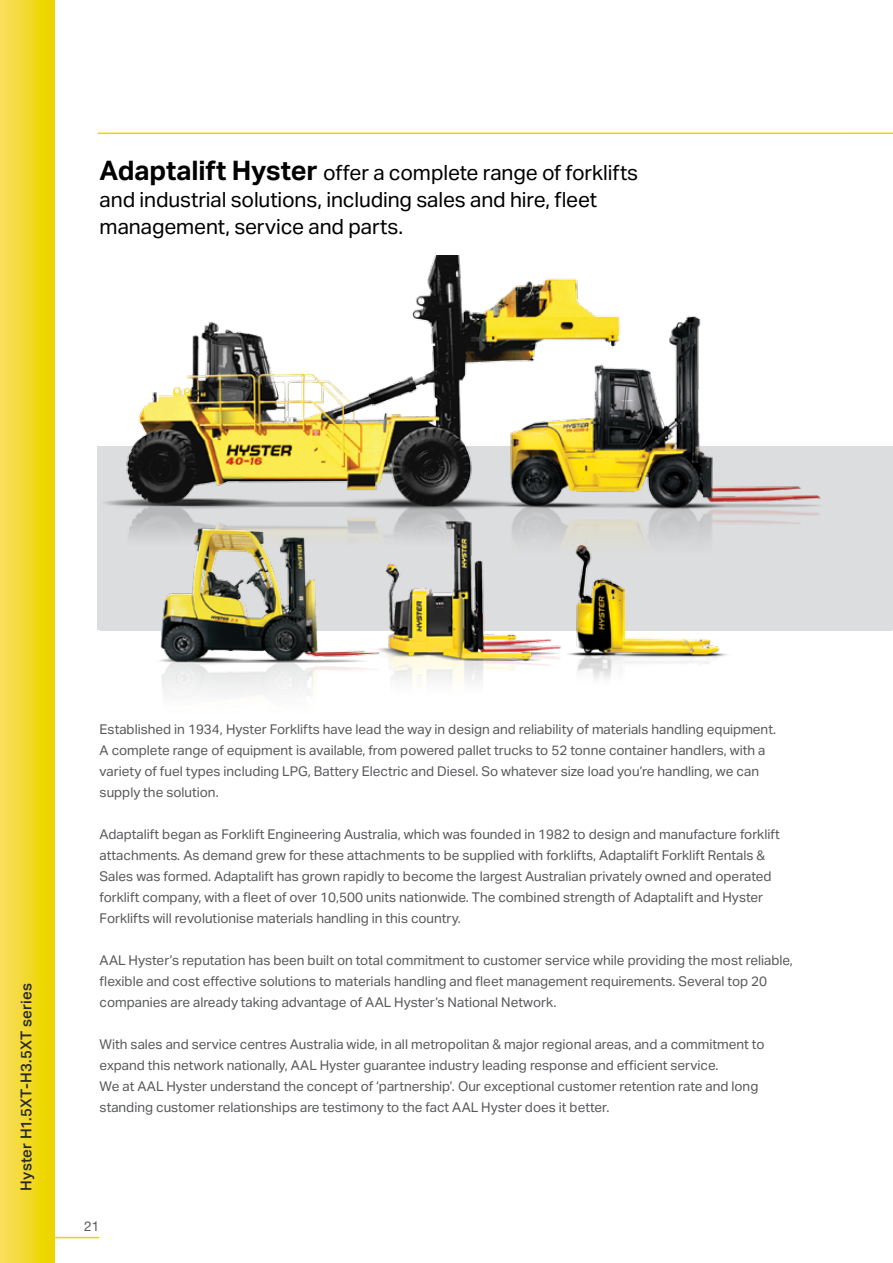
<style>
.page{position:relative;width:893px;height:1263px;background:#fff}
.page>*{position:absolute;margin:0;border:0;box-sizing:border-box;transform-origin:0 0}
.t1{font:21px/27px "Aktiv Grotesk";letter-spacing:-.005em;color:#000}
.t2{font:500 15px "Aktiv Grotesk";letter-spacing:.01em;color:#292829}
.t3{font:13.5px/21px "Aktiv Grotesk";color:#58595b}
.t4{font:13.5px "Helvetica Neue LT Std";color:#58595b}
.s1{font-weight:700;font-size:27px}
</style>
<div class="page">
<div style="left:0;top:0;width:54px;height:1263px;background:linear-gradient(to right,#fade62,#ecd500)"></div>
<hr style="left:98px;top:133px;width:795px;height:1px;background:#edd600">
<div style="left:845px;top:0;width:48px;height:160px;background:#fff"></div>
<img style="left:54px;top:255px;width:823px;height:461px">
<hr style="left:54px;top:1237px;width:45px;height:1px;background:#edd600">
<h1 class="t1" style="left:100px;top:159px;width:540px"><span class="s1">Adaptalift Hyster</span> offer a complete range of forklifts and industrial solutions, including sales and hire, fleet management, service and parts.</h1>
<p class="t2" style="left:17px;top:1191px;width:209px;rotate:-90deg">Hyster H1.5XT-H3.5XT series</p>
<p class="t3" style="left:100px;top:718px;width:678px">Established in 1934, Hyster Forklifts have lead the way in design and reliability of materials handling equipment.<br>A complete range of equipment is available, from powered pallet trucks to 52 tonne container handlers, with a variety of fuel types including LPG, Battery Electric and Diesel. So whatever size load you’re handling, we can supply the solution.</p>
<p class="t3" style="left:100px;top:823px;width:682px">Adaptalift began as Forklift Engineering Australia, which was founded in 1982 to design and manufacture forklift attachments. As demand grew for these attachments to be supplied with forklifts, Adaptalift Forklift Rentals &amp; Sales was formed. Adaptalift has grown rapidly to become the largest Australian privately owned and operated forklift company, with a fleet of over 10,500 units nationwide. The combined strength of Adaptalift and Hyster Forklifts will revolutionise materials handling in this country.</p>
<p class="t3" style="left:100px;top:949px;width:695px">AAL Hyster’s reputation has been built on total commitment to customer service while providing the most reliable, flexible and cost effective solutions to materials handling and fleet management requirements. Several top 20 companies are already taking advantage of AAL Hyster’s National Network.</p>
<p class="t3" style="left:100px;top:1033px;width:666px">With sales and service centres Australia wide, in all metropolitan &amp; major regional areas, and a commitment to expand this network nationally, AAL Hyster guarantee industry leading response and efficient service.<br>We at AAL Hyster understand the concept of ‘partnership’. Our exceptional customer retention rate and long standing customer relationships are testimony to the fact AAL Hyster does it better.</p>
<p class="t4" style="left:84px;top:1218px;width:17px">21</p>
</div>
